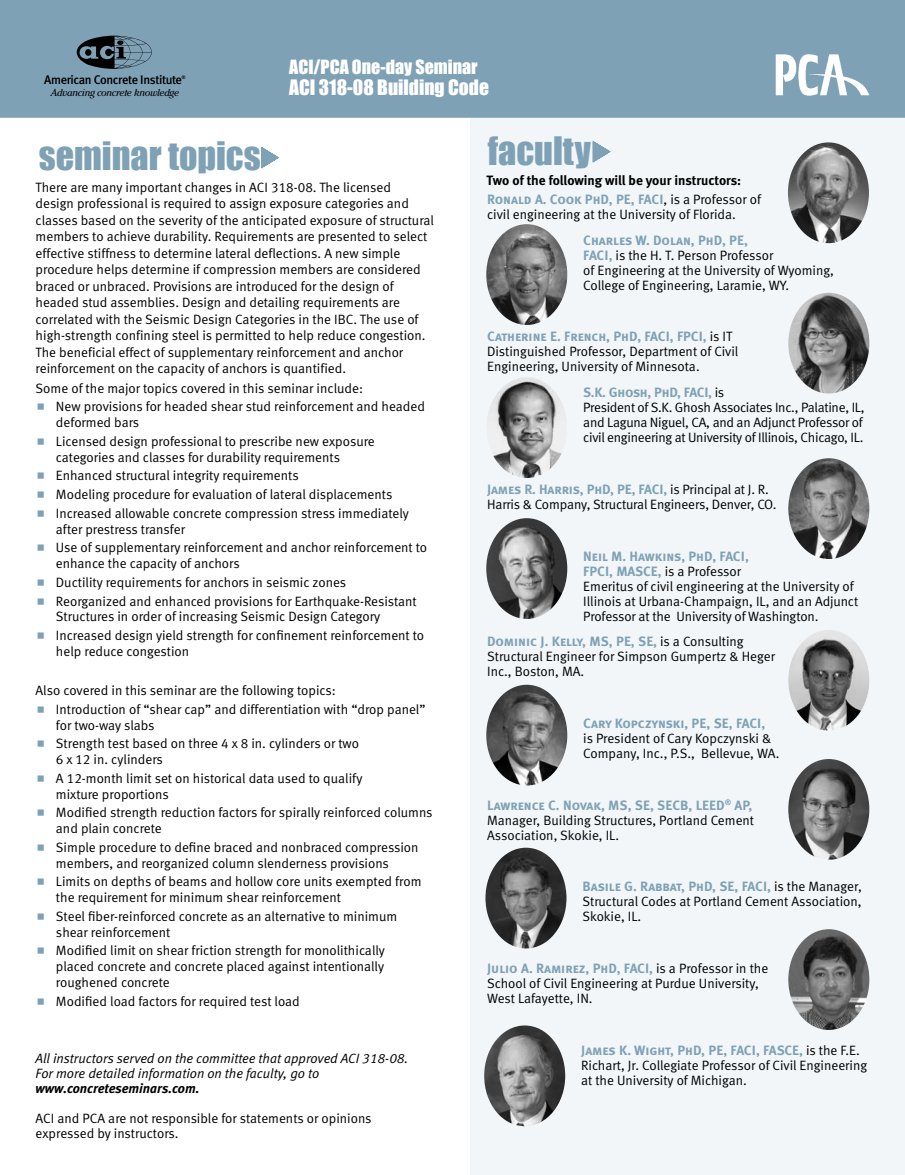
<style>
.page{position:relative;width:905px;height:1175px;background:#fff}
.page>*{position:absolute;margin:0;border:0;box-sizing:border-box;transform-origin:0 0}
.t1{font:36px "Impact";color:#7fa1b6}
.t2{font:19.5px "Impact";color:#fff}
.t3{font:18px "Impact";color:#fff}
.t4{font:13.5px/18.8px "Meta Normal LF";color:#000}
.t5{font:13.5px "Meta Bold Caps";color:#7fa1b6}
.t6{font:13.5px/15px "Meta Normal";color:#000}
.t7{font:13.5px/15px "Meta Normal LF";letter-spacing:-.02em;color:#000}
.t8{font:italic 13.5px/15px "Meta Normal LF";color:#000}
.t9{font:13.5px "Meta Bold LF";letter-spacing:-.005em;color:#000}
.t10{font:italic 13.5px "Meta Bold LF";color:#000}
.t11{font:13.5px "Meta Bold Caps";letter-spacing:-.03em;color:#7fa1b6}
.t12{font:500 12.45px "Meta";letter-spacing:-.03em;color:#000}
.t13{font:italic 10.05px "Cheltenham";letter-spacing:-.03em;color:#000}
.t14{font:500 4.95px "Meta";color:#000}
.s1{font-family:"Meta Normal LF";color:#000}
.s2{font-family:"Meta Bold Caps";color:#7fa1b6}
.s3{font-family:"Meta Normal";color:#000}
</style>
<div class="page">
<div style="left:470px;top:103px;width:434px;height:1071px;background:#f2f6f8"></div>
<div style="left:0;top:0;width:904px;height:118px;background:#7fa1b6"></div>
<svg style="left:261px;top:147px;width:18px;height:22px"></svg>
<img style="left:486px;top:224px;width:81px;height:101px;border-radius:50%">
<img style="left:486px;top:377px;width:81px;height:101px;border-radius:50%">
<img style="left:485px;top:847px;width:81px;height:101px;border-radius:50%">
<img style="left:776px;top:54px;width:93px;height:42px">
<img style="left:486px;top:518px;width:81px;height:101px;border-radius:50%">
<svg style="left:77px;top:36px;width:75px;height:33px"></svg>
<img style="left:788px;top:293px;width:81px;height:100px;border-radius:50%">
<img style="left:788px;top:458px;width:81px;height:101px;border-radius:50%">
<img style="left:788px;top:630px;width:81px;height:100px;border-radius:50%">
<img style="left:486px;top:684px;width:81px;height:101px;border-radius:50%">
<img style="left:788px;top:929px;width:81px;height:101px;border-radius:50%">
<img style="left:484px;top:1025px;width:81px;height:101px;border-radius:50%">
<img style="left:788px;top:759px;width:81px;height:100px;border-radius:50%">
<img style="left:788px;top:142px;width:80px;height:101px;border-radius:50%">
<svg style="left:592px;top:141px;width:19px;height:22px"></svg>
<p class="t12" style="left:44px;top:73px;width:139px">American Concrete Institute</p>
<p class="t14" style="left:182px;top:74px;width:6px">®</p>
<p class="t13" style="left:51px;top:87px;width:130px">Advancing concrete knowledge</p>
<h1 class="t1" style="left:39px;top:128px;width:223px">seminar topics</h1>
<h3 class="t3" style="left:289px;top:52px;width:190px">ACI/PCA One-day Seminar</h3>
<h2 class="t2" style="left:289px;top:72px;width:201px">ACI 318-08 Building Code</h2>
<h1 class="t1" style="left:488px;top:123px;width:104px">faculty</h1>
<p class="t4" style="left:36px;top:178px;width:400px;line-height:16.5px">There are many important changes in ACI 318-08. The licensed<br>design professional is required to assign exposure categories and classes based on the severity of the anticipated exposure of structural members to achieve durability. Requirements are presented to select effective stiffness to determine lateral deflections. A new simple procedure helps determine if compression members are considered braced or unbraced. Provisions are introduced for the design of headed stud assemblies. Design and detailing requirements are correlated with the Seismic Design Categories in the IBC. The use of high-strength confining steel is permitted to help reduce congestion.<br>The beneficial effect of supplementary reinforcement and anchor reinforcement on the capacity of anchors is quantified.</p>
<p class="t4" style="left:56px;top:378px;width:370px;text-indent:-20px">Some of the major topics covered in this seminar include:<br>New provisions for headed shear stud reinforcement and headed</p>
<p class="t4" style="left:56px;top:413px;width:320px">deformed bars<br>Licensed design professional to prescribe new exposure</p>
<p class="t4" style="left:56px;top:447px;width:354px">categories and classes for durability requirements<br>Enhanced structural integrity requirements<br>Modeling procedure for evaluation of lateral displacements Increased allowable concrete compression stress immediately</p>
<p class="t4" style="left:56px;top:519px;width:373px">after prestress transfer<br>Use of supplementary reinforcement and anchor reinforcement to</p>
<p class="t4" style="left:56px;top:554px;width:362px">enhance the capacity of anchors<br>Ductility requirements for anchors in seismic zones<br>Reorganized and enhanced provisions for Earthquake-Resistant</p>
<p class="t4" style="left:56px;top:607px;width:370px">Structures in order of increasing Seismic Design Category<br>Increased design yield strength for confinement reinforcement to</p>
<p class="t4" style="left:56px;top:641px;width:135px">help reduce congestion</p>
<p class="t4" style="left:56px;top:680px;width:371px;text-indent:-20px">Also covered in this seminar are the following topics:<br>Introduction of “shear cap” and differentiation with “drop panel”</p>
<p class="t4" style="left:56px;top:715px;width:304px">for two-way slabs<br>Strength test based on three 4 x 8 in. cylinders or two</p>
<p class="t4" style="left:56px;top:749px;width:308px">6 x 12 in. cylinders<br>A 12-month limit set on historical data used to qualify</p>
<p class="t4" style="left:56px;top:784px;width:378px">mixture proportions<br>Modified strength reduction factors for spirally reinforced columns</p>
<p class="t4" style="left:56px;top:818px;width:364px">and plain concrete<br>Simple procedure to define braced and nonbraced compression</p>
<p class="t4" style="left:56px;top:853px;width:367px">members, and reorganized column slenderness provisions<br>Limits on depths of beams and hollow core units exempted from</p>
<p class="t4" style="left:56px;top:887px;width:343px">the requirement for minimum shear reinforcement<br>Steel fiber-reinforced concrete as an alternative to minimum</p>
<p class="t4" style="left:56px;top:922px;width:330px">shear reinforcement<br>Modified limit on shear friction strength for monolithically</p>
<p class="t4" style="left:56px;top:958px;width:329px;line-height:15.8px">placed concrete and concrete placed against intentionally roughened concrete</p>
<p class="t4" style="left:56px;top:991px;width:245px">Modified load factors for required test load</p>
<p class="t8" style="left:36px;top:1050px;width:374px">All instructors served on the committee that approved ACI 318-08.<br>For more detailed information on the faculty, go to</p>
<p class="t10" style="left:36px;top:1080px;width:165px">www.concreteseminars.com.</p>
<p class="t4" style="left:36px;top:1110px;width:337px;line-height:15px">ACI and PCA are not responsible for statements or opinions expressed by instructors.</p>
<p class="t9" style="left:486px;top:172px;width:256px">Two of the following will be your instructors:</p>
<p class="t5" style="left:487px;top:191px;width:275px">Ronald A. Cook PhD, PE, FACI<span class="s1">, is a Professor of</span></p>
<p class="t4" style="left:487px;top:205px;width:250px">civil engineering at the University of Florida.</p>
<p class="t5" style="left:583px;top:232px;width:166px">Charles W. Dolan, PhD, PE,</p>
<p class="t4" style="left:583px;top:247px;width:252px;line-height:15px"><span class="s2">FACI,</span> is the H. T. Person Professor<br>of Engineering at the University of Wyoming,<br>College of Engineering, Laramie, WY.</p>
<p class="t5" style="left:487px;top:329px;width:246px">Catherine E. French, PhD, FACI, FPCI, <span class="s1">is IT</span></p>
<p class="t4" style="left:487px;top:344px;width:253px;line-height:15px">Distinguished Professor, Department of Civil<br>Engineering, University of Minnesota.</p>
<p class="t11" style="left:583px;top:384px;width:142px">S.K. Ghosh, PhD, FACI, <span class="s1">is</span></p>
<p class="t7" style="left:583px;top:400px;width:283px">President of S.K. Ghosh Associates Inc., Palatine, IL, and Laguna Niguel, CA, and an Adjunct Professor of civil engineering at University of Illinois, Chicago, IL.</p>
<p class="t5" style="left:487px;top:481px;width:283px">James R. Harris, PhD, PE, FACI, <span class="s1">is Principal at J. R.</span></p>
<p class="t4" style="left:487px;top:494px;width:291px">Harris &amp; Company, Structural Engineers, Denver, CO.</p>
<p class="t5" style="left:583px;top:548px;width:167px">Neil M. Hawkins, PhD, FACI,</p>
<p class="t4" style="left:583px;top:563px;width:276px;line-height:15px"><span class="s2">FPCI, MASCE,</span> is a Professor<br>Emeritus of civil engineering at the University of Illinois at Urbana-Champaign, IL, and an Adjunct Professor at the University of Washington.</p>
<p class="t5" style="left:487px;top:633px;width:258px">Dominic J. Kelly, MS, PE, SE, <span class="s1">is a Consulting</span></p>
<p class="t4" style="left:487px;top:649px;width:289px;line-height:15px">Structural Engineer for Simpson Gumpertz &amp; Heger<br>Inc., Boston, MA.</p>
<p class="t5" style="left:583px;top:715px;width:183px">Cary Kopczynski, PE, SE, FACI,</p>
<p class="t6" style="left:583px;top:730px;width:198px">is President of Cary Kopczynski &amp;<br>Company, Inc., P.S., Bellevue, WA.</p>
<p class="t5" style="left:487px;top:797px;width:267px">Lawrence C. Novak, MS, SE, SECB, LEED<sup>®</sup> AP,</p>
<p class="t6" style="left:487px;top:812px;width:268px">Manager, Building Structures, Portland Cement<br>Association, Skokie, IL.</p>
<p class="t5" style="left:582px;top:878px;width:281px">Basile G. Rabbat, PhD, SE, FACI, <span class="s3">is the Manager,</span></p>
<p class="t6" style="left:582px;top:894px;width:281px">Structural Codes at Portland Cement Association,<br>Skokie, IL.</p>
<p class="t5" style="left:487px;top:960px;width:283px">Julio A. Ramirez, PhD, FACI, <span class="s3">is a Professor in the</span></p>
<p class="t6" style="left:487px;top:975px;width:273px">School of Civil Engineering at Purdue University,<br>West Lafayette, IN.</p>
<p class="t5" style="left:581px;top:1041px;width:280px">James K. Wight, PhD, PE, FACI, FASCE, <span class="s1">is the F.E.</span></p>
<p class="t4" style="left:581px;top:1057px;width:287px;line-height:15px">Richart, Jr. Collegiate Professor of Civil Engineering at the University of Michigan.</p>
</div>
